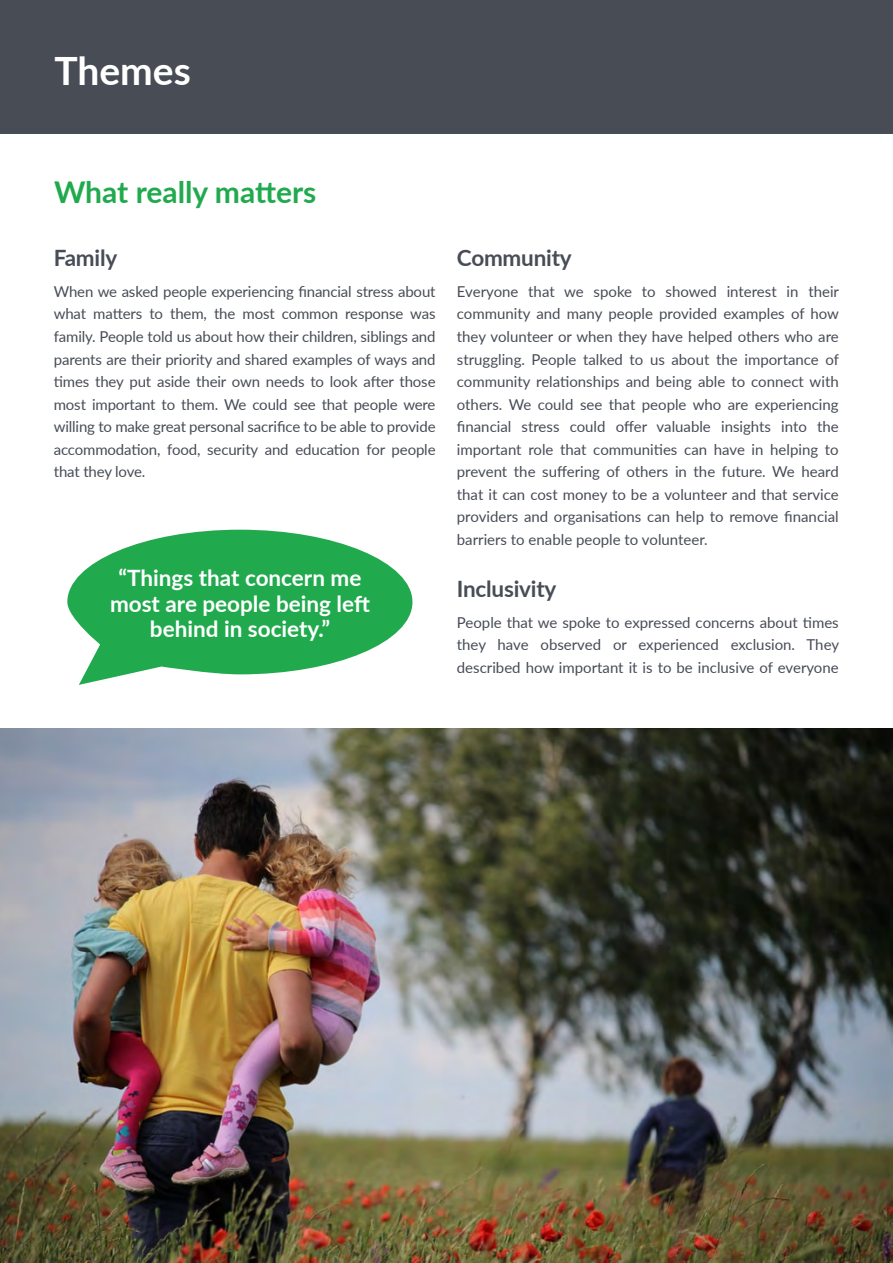
<style>
.page{position:relative;width:893px;height:1263px;background:#fff}
.page>*{position:absolute;margin:0;border:0;box-sizing:border-box;transform-origin:0 0}
.t1{font:700 39px "Lato";color:#fff}
.t2{font:700 30px "Lato";color:#20aa4d}
.t3{font:700 22.5px/25.5px "Lato";color:#fff;text-align:center}
.t4{font:700 22.5px "Lato";letter-spacing:-.01em;color:#474c55}
.t5{font:15px/22.5px "Lato";color:#474c55;text-align:justify}
</style>
<div class="page">
<div style="left:0;top:0;width:893px;height:134px;background:#474c55"></div>
<img style="left:0;top:729px;width:893px;height:534px">
<svg style="left:67px;top:530px;width:345px;height:155px;fill:#20aa4d"></svg>
<h1 class="t1" style="left:54px;top:42px;width:138px">Themes</h1>
<h2 class="t2" style="left:54px;top:170px;width:264px">What really matters</h2>
<h3 class="t4" style="left:54px;top:241px;width:65px">Family</h3>
<p class="t5" style="left:54px;top:280px;width:383px">When we asked people experiencing financial stress about what matters to them, the most common response was family. People told us about how their children, siblings and parents are their priority and shared examples of ways and times they put aside their own needs to look after those most important to them. We could see that people were willing to make great personal sacrifice to be able to provide accommodation, food, security and education for people that they love.</p>
<h3 class="t3" style="left:110px;top:564px;width:261px">“Things that concern me most are people being left behind in society.”</h3>
<h3 class="t4" style="left:457px;top:241px;width:116px">Community</h3>
<p class="t5" style="left:457px;top:280px;width:384px">Everyone that we spoke to showed interest in their community and many people provided examples of how they volunteer or when they have helped others who are struggling. People talked to us about the importance of community relationships and being able to connect with others. We could see that people who are experiencing financial stress could offer valuable insights into the important role that communities can have in helping to prevent the suffering of others in the future. We heard that it can cost money to be a volunteer and that service providers and organisations can help to remove financial barriers to enable people to volunteer.</p>
<h3 class="t4" style="left:457px;top:572px;width:101px">Inclusivity</h3>
<p class="t5" style="left:457px;top:610px;width:384px">People that we spoke to expressed concerns about times they have observed or experienced exclusion. They described how important it is to be inclusive of everyone</p>
</div>
